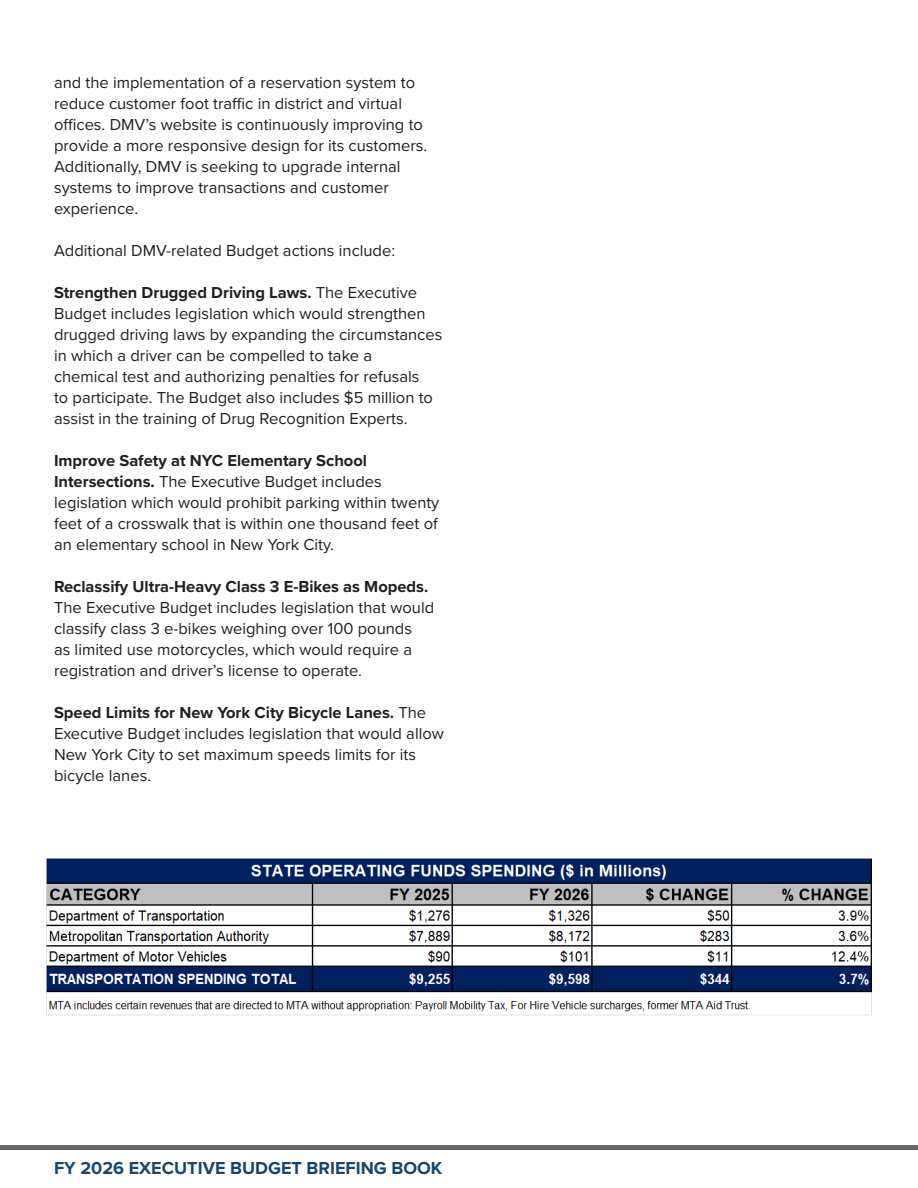
<style>
.page{position:relative;width:918px;height:1188px;background:#fff}
.page>*{position:absolute;margin:0;border:0;box-sizing:border-box;transform-origin:0 0}
.t1{font:700 18px "Proxima Nova";color:#104873}
.t2{font:16.5px/21px "Proxima Nova";color:#231f20}
.t3{font:700 16.5px "Proxima Nova";color:#231f20}
.s1{font-weight:700}
</style>
<div class="page">
<div style="left:0;top:1145px;width:918px;height:5px;background:#63666a"></div>
<img style="left:47px;top:859px;width:824px;height:157px">
<p class="t2" style="left:54px;top:71px;width:375px">and the implementation of a reservation system to reduce customer foot traffic in district and virtual offices. DMV’s website is continuously improving to provide a more responsive design for its customers.<br>Additionally, DMV is seeking to upgrade internal systems to improve transactions and customer experience.</p>
<p class="t2" style="left:54px;top:239px;width:343px">Additional DMV-related Budget actions include:</p>
<p class="t2" style="left:54px;top:281px;width:390px"><span class="s1">Strengthen Drugged Driving Laws.</span> The Executive Budget includes legislation which would strengthen drugged driving laws by expanding the circumstances in which a driver can be compelled to take a<br>chemical test and authorizing penalties for refusals<br>to participate. The Budget also includes $5 million to assist in the training of Drug Recognition Experts.</p>
<p class="t2" style="left:54px;top:449px;width:387px"><span class="s1">Improve Safety at NYC Elementary School Intersections.</span> The Executive Budget includes legislation which would prohibit parking within twenty feet of a crosswalk that is within one thousand feet of an elementary school in New York City.</p>
<p class="t3" style="left:54px;top:574px;width:376px">Reclassify Ultra-Heavy Class 3 E-Bikes as Mopeds.</p>
<p class="t2" style="left:54px;top:596px;width:382px">The Executive Budget includes legislation that would classify class 3 e-bikes weighing over 100 pounds<br>as limited use motorcycles, which would require a registration and driver’s license to operate.</p>
<p class="t2" style="left:54px;top:701px;width:391px"><span class="s1">Speed Limits for New York City Bicycle Lanes.</span> The Executive Budget includes legislation that would allow New York City to set maximum speeds limits for its bicycle lanes.</p>
<p class="t1" style="left:54px;top:1154px;width:390px">FY 2026 EXECUTIVE BUDGET BRIEFING BOOK</p>
</div>
